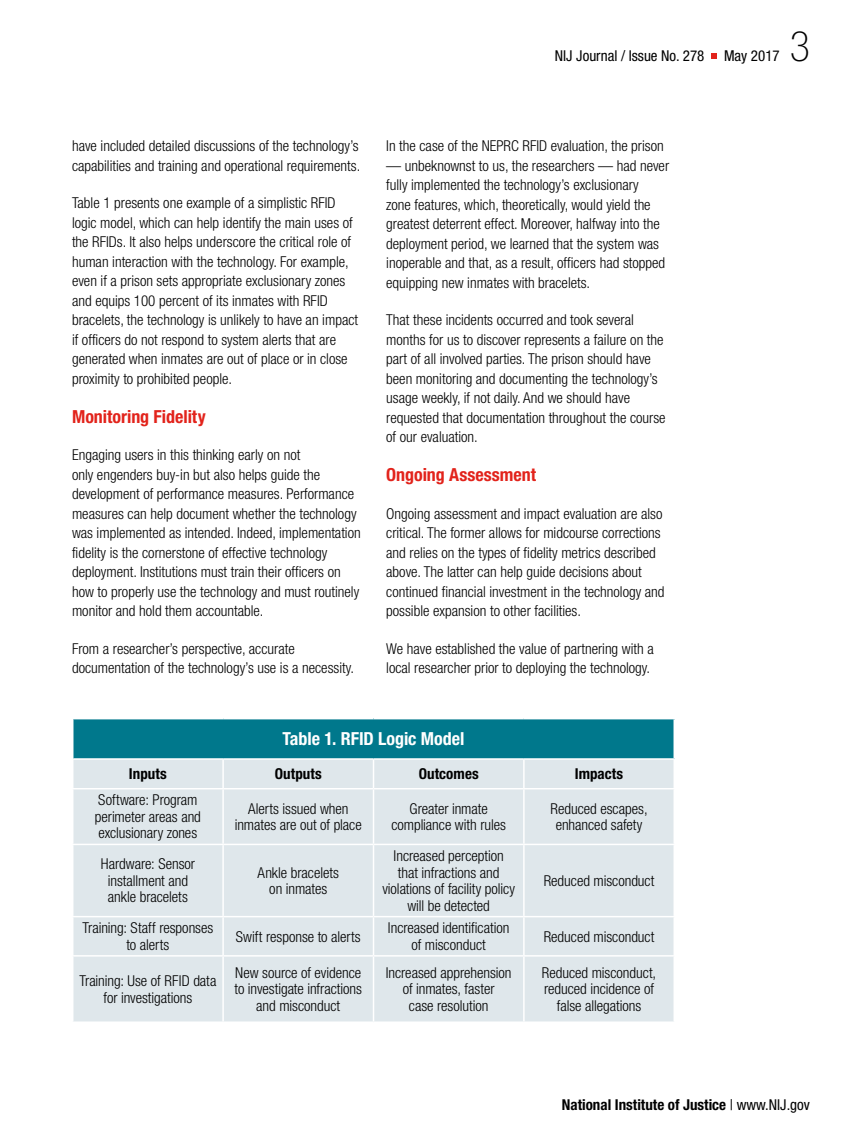
<style>
.page{position:relative;width:864px;height:1134px;background:#fff}
.page>*{position:absolute;margin:0;border:0;box-sizing:border-box;transform-origin:0 0}
.t1{font:100 condensed 42px "Helvetica Neue LT Std";color:#000}
.t2{font:700 condensed 18px "Helvetica Neue LT Std";color:#e2231b}
.t3{font:700 condensed 18px "Helvetica Neue LT Std";color:#fff}
.t4{font:300 condensed 15px/19.5px "Helvetica Neue LT Std";color:#000;text-align:center}
.t5{font:700 condensed 15px "Helvetica Neue LT Std";color:#000}
.t6{font:condensed 15px "Helvetica Neue LT Std";color:#000}
.s1{font-weight:400}
</style>
<div class="page">
<svg style="left:712px;top:53px;width:5px;height:5px"></svg>
<div style="left:73px;top:719px;width:601px;height:40px;background:#00788c"></div>
<div style="left:73px;top:760px;width:601px;height:262px;background:#dfe7eb"></div>
<hr style="left:72px;top:758px;width:151px;height:2px;background:#fff">
<hr style="left:223px;top:758px;width:151px;height:2px;background:#fff">
<hr style="left:222px;top:760px;width:2px;height:28px;background:#fff">
<hr style="left:374px;top:758px;width:150px;height:2px;background:#fff">
<svg style="left:373px;top:760px;width:1px;height:28px"></svg>
<hr style="left:524px;top:758px;width:151px;height:2px;background:#fff">
<hr style="left:523px;top:760px;width:2px;height:28px;background:#fff">
<hr style="left:72px;top:788px;width:151px;height:1px;background:#fff">
<hr style="left:223px;top:788px;width:151px;height:1px;background:#fff">
<hr style="left:222px;top:789px;width:2px;height:55px;background:#fff">
<hr style="left:374px;top:788px;width:150px;height:1px;background:#fff">
<hr style="left:373px;top:789px;width:1px;height:55px;background:#fff">
<hr style="left:524px;top:788px;width:151px;height:1px;background:#fff">
<hr style="left:523px;top:789px;width:2px;height:55px;background:#fff">
<hr style="left:72px;top:844px;width:151px;height:1px;background:#fff">
<hr style="left:223px;top:844px;width:151px;height:1px;background:#fff">
<hr style="left:222px;top:845px;width:2px;height:71px;background:#fff">
<hr style="left:374px;top:844px;width:150px;height:1px;background:#fff">
<hr style="left:373px;top:845px;width:1px;height:71px;background:#fff">
<hr style="left:524px;top:844px;width:151px;height:1px;background:#fff">
<hr style="left:523px;top:845px;width:2px;height:71px;background:#fff">
<hr style="left:72px;top:916px;width:151px;height:1px;background:#fff">
<hr style="left:223px;top:916px;width:151px;height:1px;background:#fff">
<hr style="left:222px;top:917px;width:2px;height:38px;background:#fff">
<hr style="left:374px;top:916px;width:150px;height:1px;background:#fff">
<hr style="left:373px;top:917px;width:1px;height:38px;background:#fff">
<hr style="left:524px;top:916px;width:151px;height:1px;background:#fff">
<hr style="left:523px;top:917px;width:2px;height:38px;background:#fff">
<hr style="left:72px;top:955px;width:151px;height:2px;background:#fff">
<hr style="left:223px;top:955px;width:151px;height:2px;background:#fff">
<hr style="left:222px;top:957px;width:2px;height:65px;background:#fff">
<hr style="left:374px;top:955px;width:150px;height:2px;background:#fff">
<hr style="left:373px;top:957px;width:1px;height:65px;background:#fff">
<hr style="left:524px;top:955px;width:151px;height:2px;background:#fff">
<hr style="left:523px;top:957px;width:2px;height:65px;background:#fff">
<p class="t6" style="left:555px;top:48px;width:151px">NIJ Journal / Issue No. 278</p>
<p class="t6" style="left:724px;top:48px;width:57px">May 2017</p>
<h1 class="t1" style="left:790px;top:23px;width:22px">3</h1>
<p class="t4" style="left:72px;top:136px;width:290px;text-align:left">have included detailed discussions of the technology’s capabilities and training and operational requirements.</p>
<p class="t4" style="left:72px;top:193px;width:288px;text-align:left">Table 1 presents one example of a simplistic RFID logic model, which can help identify the main uses of the RFIDs. It also helps underscore the critical role of human interaction with the technology. For example, even if a prison sets appropriate exclusionary zones and equips 100 percent of its inmates with RFID bracelets, the technology is unlikely to have an impact if officers do not respond to system alerts that are generated when inmates are out of place or in close proximity to prohibited people.</p>
<p class="t2" style="left:72px;top:405px;width:135px">Monitoring Fidelity</p>
<p class="t4" style="left:72px;top:445px;width:290px;text-align:left">Engaging users in this thinking early on not<br>only engenders buy-in but also helps guide the development of performance measures. Performance measures can help document whether the technology was implemented as intended. Indeed, implementation fidelity is the cornerstone of effective technology deployment. Institutions must train their officers on how to properly use the technology and must routinely monitor and hold them accountable.</p>
<p class="t4" style="left:72px;top:638px;width:284px;text-align:left">From a researcher’s perspective, accurate documentation of the technology’s use is a necessity.</p>
<p class="t4" style="left:386px;top:136px;width:279px">In the case of the NEPRC RFID evaluation, the prison</p>
<p class="t4" style="left:386px;top:155px;width:284px;text-align:left">— unbeknownst to us, the researchers — had never fully implemented the technology’s exclusionary<br>zone features, which, theoretically, would yield the greatest deterrent effect. Moreover, halfway into the deployment period, we learned that the system was inoperable and that, as a result, officers had stopped equipping new inmates with bracelets.</p>
<p class="t4" style="left:386px;top:310px;width:281px;text-align:left">That these incidents occurred and took several months for us to discover represents a failure on the part of all involved parties. The prison should have been monitoring and documenting the technology’s usage weekly, if not daily. And we should have requested that documentation throughout the course of our evaluation.</p>
<p class="t2" style="left:386px;top:464px;width:151px">Ongoing Assessment</p>
<p class="t4" style="left:386px;top:503px;width:280px;text-align:left">Ongoing assessment and impact evaluation are also critical. The former allows for midcourse corrections and relies on the types of fidelity metrics described above. The latter can help guide decisions about continued financial investment in the technology and possible expansion to other facilities.</p>
<p class="t4" style="left:386px;top:638px;width:269px;text-align:left">We have established the value of partnering with a local researcher prior to deploying the technology.</p>
<p class="t3" style="left:282px;top:728px;width:184px">Table 1. RFID Logic Model</p>
<p class="t5" style="left:129px;top:765px;width:39px">Inputs</p>
<p class="t5" style="left:275px;top:765px;width:49px">Outputs</p>
<p class="t5" style="left:419px;top:765px;width:62px">Outcomes</p>
<p class="t5" style="left:575px;top:765px;width:50px">Impacts</p>
<p class="t4" style="left:95px;top:792px;width:108px;line-height:16.5px;text-align:left">Software: Program perimeter areas and exclusionary zones</p>
<p class="t4" style="left:235px;top:800px;width:128px;line-height:16.5px">Alerts issued when inmates are out of place</p>
<p class="t4" style="left:391px;top:800px;width:116px;line-height:16.5px">Greater inmate compliance with rules</p>
<p class="t4" style="left:551px;top:800px;width:99px;line-height:16.5px">Reduced escapes, enhanced safety</p>
<p class="t4" style="left:101px;top:856px;width:96px;line-height:16.5px">Hardware: Sensor installment and ankle bracelets</p>
<p class="t4" style="left:258px;top:864px;width:83px;line-height:16.5px">Ankle bracelets on inmates</p>
<p class="t4" style="left:382px;top:847px;width:134px;line-height:16.5px">Increased perception that infractions and violations of facility policy will be detected</p>
<p class="t4" style="left:544px;top:871px;width:112px">Reduced misconduct</p>
<p class="t4" style="left:83px;top:920px;width:132px;line-height:16.5px">Training: Staff responses to alerts</p>
<p class="t4" style="left:236px;top:926px;width:126px">Swift response to alerts</p>
<p class="t4" style="left:388px;top:920px;width:123px;line-height:16.5px">Increased identification of misconduct</p>
<p class="t4" style="left:544px;top:926px;width:112px">Reduced misconduct</p>
<p class="t4" style="left:79px;top:972px;width:139px;line-height:16.5px">Training: Use of RFID data for investigations</p>
<p class="t4" style="left:234px;top:964px;width:129px;line-height:16.5px">New source of evidence to investigate infractions and misconduct</p>
<p class="t4" style="left:386px;top:964px;width:127px;line-height:16.5px">Increased apprehension of inmates, faster<br>case resolution</p>
<p class="t4" style="left:542px;top:964px;width:116px;line-height:16.5px">Reduced misconduct, reduced incidence of false allegations</p>
<p class="t5" style="left:562px;top:1095px;width:250px">National Institute of Justice <span class="s1">| www.NIJ.gov</span></p>
</div>
